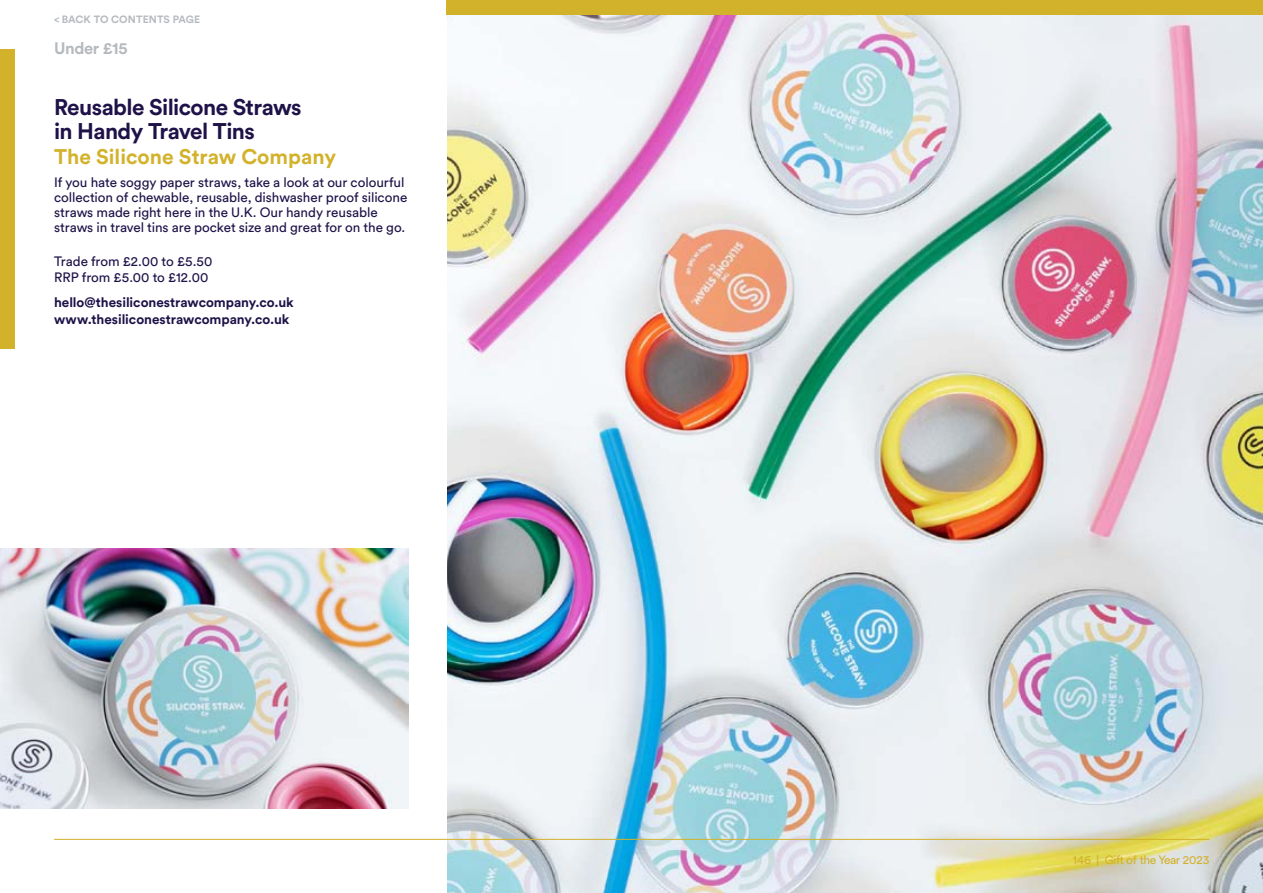
<style>
.page{position:relative;width:1263px;height:893px;background:#fff}
.page>*{position:absolute;margin:0;border:0;box-sizing:border-box;transform-origin:0 0}
.t1{font:700 22.5px/24px "Circular Std";letter-spacing:-.025em;color:#1e1248}
.t2{font:700 21px "Circular Std";color:#d3b22b}
.t3{font:700 16.5px "Circular Std";letter-spacing:-.02em;color:#b6babe}
.t4{font:13.5px/15px "Circular Std";letter-spacing:-.005em;color:#1e1248}
.t5{font:700 13.5px/16.5px "Circular Std";color:#1e1248}
.t6{font:12px "Circular Std";letter-spacing:-.03em;color:#d3b22b}
.t7{font:700 10.5px "Circular Std";letter-spacing:.01em;color:#b6babe}
</style>
<div class="page">
<img style="left:446px;top:15px;width:817px;height:878px">
<img style="left:0;top:549px;width:409px;height:260px">
<hr style="left:54px;top:839px;width:1155px;height:1px;background:#d3b22b">
<div style="left:446px;top:0;width:817px;height:15px;background:#d3b22b"></div>
<div style="left:0;top:49px;width:15px;height:299px;background:#d3b22b"></div>
<p class="t7" style="left:54px;top:13px;width:148px">&lt; BACK TO CONTENTS PAGE</p>
<p class="t3" style="left:54px;top:38px;width:75px">Under £15</p>
<h1 class="t1" style="left:54px;top:94px;width:249px">Reusable Silicone Straws in Handy Travel Tins</h1>
<h2 class="t2" style="left:54px;top:143px;width:284px">The Silicone Straw Company</h2>
<p class="t4" style="left:54px;top:175px;width:355px">If you hate soggy paper straws, take a look at our colourful collection of chewable, reusable, dishwasher proof silicone straws made right here in the U.K. Our handy reusable straws in travel tins are pocket size and great for on the go.</p>
<p class="t4" style="left:54px;top:253px;width:160px;line-height:16.5px">Trade from £2.00 to £5.50<br>RRP from £5.00 to £12.00</p>
<p class="t5" style="left:54px;top:294px;width:241px">hello@thesiliconestrawcompany.co.uk www.thesiliconestrawcompany.co.uk</p>
<p class="t6" style="left:1073px;top:852px;width:138px">146 | Gift of the Year 2023</p>
</div>
